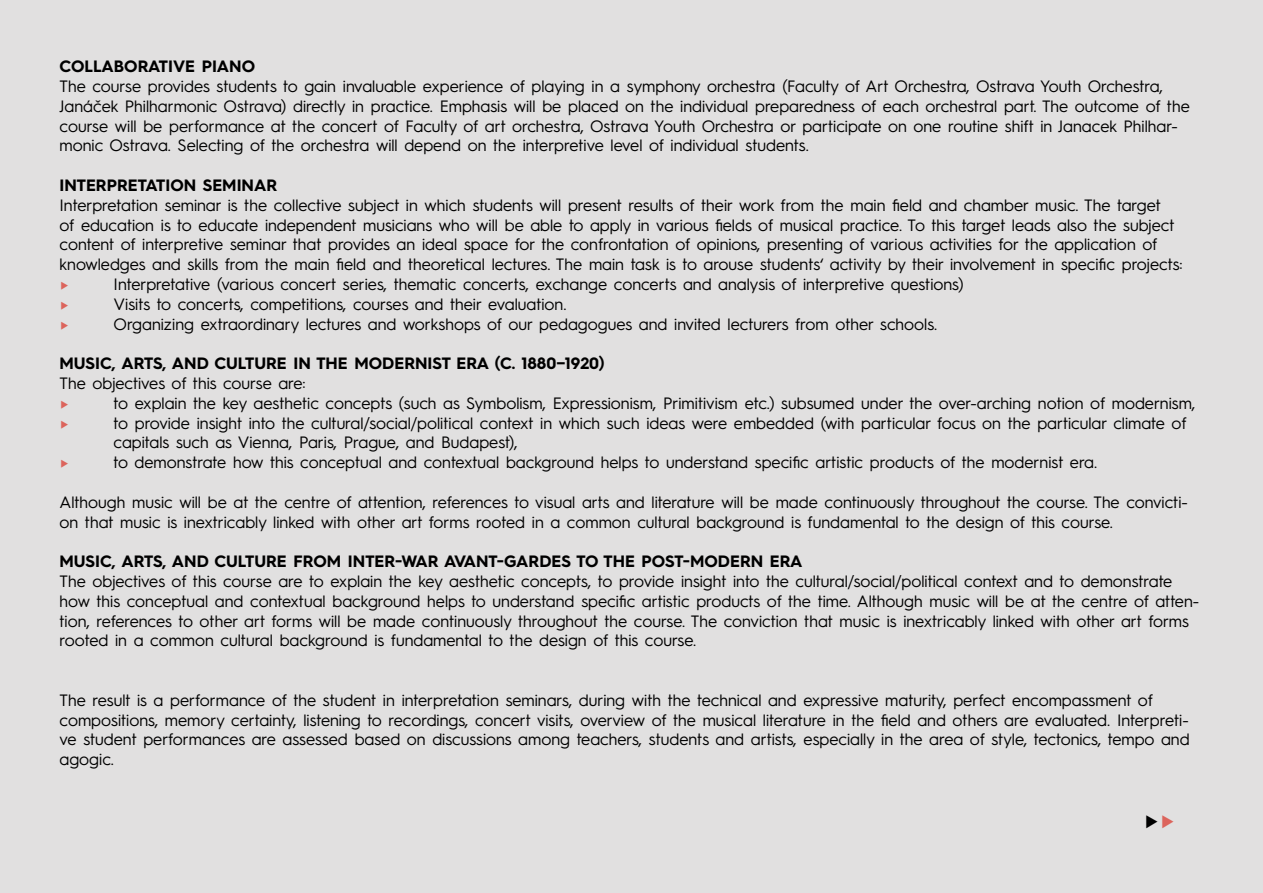
<style>
.page{position:relative;width:1263px;height:893px;background:#e1e0e0}
.page>*{position:absolute;margin:0;border:0;box-sizing:border-box;transform-origin:0 0}
.t1{font:900 27px "Hurme Geometric Sans 3";color:#000}
.t2{font:16.5px/19.8px "Hurme Geometric Sans 3";color:#000}
.t3{font:700 16.5px "Hurme Geometric Sans 3";color:#000}
.t4{font:900 16.5px "Hurme Geometric Sans 3";color:#dc645c}
.s1{color:#dc645c}
</style>
<div class="page">
<p class="t3" style="left:60px;top:55px;width:197px">COLLABORATIVE PIANO</p>
<p class="t2" style="left:60px;top:75px;width:1132px">The course provides students to gain invaluable experience of playing in a symphony orchestra (Faculty of Art Orchestra, Ostrava Youth Orchestra, Janáček Philharmonic Ostrava) directly in practice. Emphasis will be placed on the individual preparedness of each orchestral part. The outcome of the course will be performance at the concert of Faculty of art orchestra, Ostrava Youth Orchestra or participate on one routine shift in Janacek Philhar&shy;monic Ostrava. Selecting of the orchestra will depend on the interpretive level of individual students.</p>
<p class="t3" style="left:60px;top:174px;width:219px">INTERPRETATION SEMINAR</p>
<p class="t2" style="left:60px;top:194px;width:1125px">Interpretation seminar is the collective subject in which students will present results of their work from the main field and chamber music. The target<br>of education is to educate independent musicians who will be able to apply in various fields of musical practice. To this target leads also the subject content of interpretive seminar that provides an ideal space for the confrontation of opinions, presenting of various activities for the application of knowledges and skills from the main field and theoretical lectures. The main task is to arouse students‘ activity by their involvement in specific projects:</p>
<p class="t4" style="left:60px;top:273px;width:11px">►</p>
<p class="t2" style="left:114px;top:273px;width:851px">Interpretative (various concert series, thematic concerts, exchange concerts and analysis of interpretive questions)</p>
<p class="t4" style="left:60px;top:292px;width:11px">►</p>
<p class="t2" style="left:114px;top:293px;width:454px">Visits to concerts, competitions, courses and their evaluation.</p>
<p class="t4" style="left:60px;top:312px;width:11px">►</p>
<p class="t2" style="left:114px;top:313px;width:825px">Organizing extraordinary lectures and workshops of our pedagogues and invited lecturers from other schools.</p>
<p class="t3" style="left:60px;top:352px;width:547px">MUSIC, ARTS, AND CULTURE IN THE MODERNIST ERA (C. 1880–1920)</p>
<p class="t2" style="left:60px;top:372px;width:248px">The objectives of this course are:</p>
<p class="t4" style="left:60px;top:391px;width:11px">►</p>
<p class="t2" style="left:114px;top:392px;width:1083px">to explain the key aesthetic concepts (such as Symbolism, Expressionism, Primitivism etc.) subsumed under the over-arching notion of modernism,</p>
<p class="t4" style="left:60px;top:411px;width:11px">►</p>
<p class="t2" style="left:114px;top:412px;width:1074px">to provide insight into the cultural/social/political context in which such ideas were embedded (with particular focus on the particular climate of capitals such as Vienna, Paris, Prague, and Budapest),</p>
<p class="t4" style="left:60px;top:451px;width:11px">►</p>
<p class="t2" style="left:114px;top:451px;width:985px">to demonstrate how this conceptual and contextual background helps to understand specific artistic products of the modernist era.</p>
<p class="t2" style="left:60px;top:491px;width:1130px">Although music will be at the centre of attention, references to visual arts and literature will be made continuously throughout the course. The convicti&shy;on that music is inextricably linked with other art forms rooted in a common cultural background is fundamental to the design of this course.</p>
<p class="t3" style="left:60px;top:550px;width:744px">MUSIC, ARTS, AND CULTURE FROM INTER-WAR AVANT-GARDES TO THE POST-MODERN ERA</p>
<p class="t2" style="left:60px;top:570px;width:1141px">The objectives of this course are to explain the key aesthetic concepts, to provide insight into the cultural/social/political context and to demonstrate how this conceptual and contextual background helps to understand specific artistic products of the time. Although music will be at the centre of atten&shy;tion, references to other art forms will be made continuously throughout the course. The conviction that music is inextricably linked with other art forms rooted in a common cultural background is fundamental to the design of this course.</p>
<p class="t2" style="left:60px;top:689px;width:1131px">The result is a performance of the student in interpretation seminars, during with the technical and expressive maturity, perfect encompassment of compositions, memory certainty, listening to recordings, concert visits, overview of the musical literature in the field and others are evaluated. Interpreti&shy;ve student performances are assessed based on discussions among teachers, students and artists, especially in the area of style, tectonics, tempo and agogic.</p>
<h1 class="t1" style="left:1143px;top:802px;width:34px">►<span class="s1">►</span></h1>
</div>
